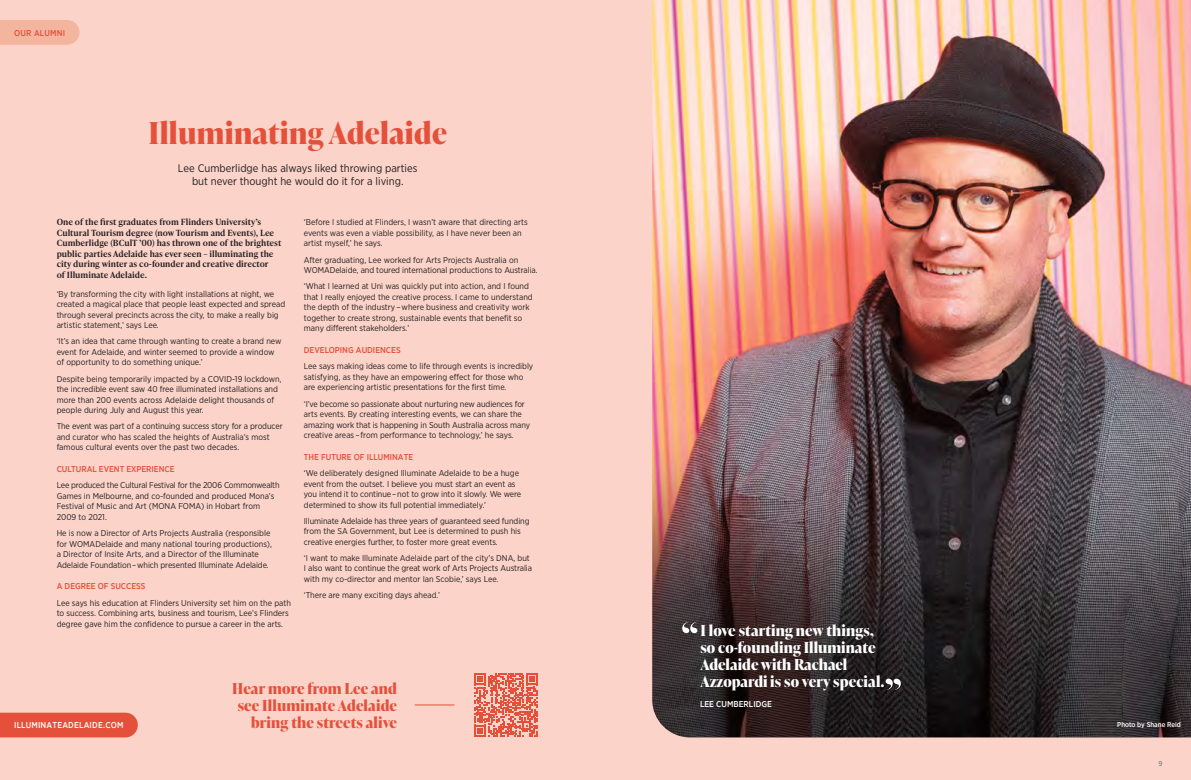
<style>
.page{position:relative;width:1191px;height:780px;background:#fbd3c9}
.page>*{position:absolute;margin:0;border:0;box-sizing:border-box;transform-origin:0 0}
.t1{font:700 30px "Ivy Presto Display";letter-spacing:.01em;color:#e5503b}
.t2{font:700 15px/17px "Ivy Presto Display";color:#fff}
.t3{font:700 15px/17px "Ivy Presto Display";letter-spacing:.01em;color:#e5503b;text-align:center}
.t4{font:11px/13px "Gotham Narrow";color:#231f20;text-align:center}
.t5{font:8.5px/10.5px "Gotham Narrow";color:#231f20}
.t6{font:600 8.5px/10.5px "Ivy Presto Text";color:#231f20}
.t7{font:500 8.5px "Gotham Narrow";color:#e5503b}
.t8{font:500 8.5px "Gotham Narrow";letter-spacing:.02em;color:#fff}
.t9{font:500 8.5px "Gotham Narrow";color:#fff}
.t10{font:500 8.5px "Gotham Narrow";letter-spacing:.02em;color:#e5503b}
.t11{font:500 7px "Gotham Narrow";color:#fff}
.t12{font:500 7px "Gotham Narrow";color:#84888a}
</style>
<div class="page">
<div style="left:0;top:712px;width:138px;height:25px;background:#e5503b"></div>
<img style="left:652px;top:0;width:539px;height:737px">
<svg style="left:682px;top:621px;width:15px;height:12px"></svg>
<svg style="left:885px;top:678px;width:15px;height:12px"></svg>
<svg style="left:474px;top:673px;width:64px;height:63px"></svg>
<hr style="left:415px;top:704px;width:39px;height:1px;background:#e5503b">
<div style="left:0;top:20px;width:79px;height:25px;background:#f4b59f"></div>
<p class="t10" style="left:14px;top:27px;width:52px">OUR ALUMNI</p>
<h1 class="t1" style="left:148px;top:111px;width:300px">Illuminating Adelaide</h1>
<p class="t4" style="left:178px;top:162px;width:241px">Lee Cumberlidge has always liked throwing parties but never thought he would do it for a living.</p>
<p class="t6" style="left:57px;top:216px;width:226px">One of the first graduates from Flinders University’s Cultural Tourism degree (now Tourism and Events), Lee Cumberlidge (BCulT ’00) has thrown one of the brightest public parties Adelaide has ever seen – illuminating the city during winter as co-founder and creative director<br>of Illuminate Adelaide.</p>
<p class="t5" style="left:57px;top:288px;width:230px">‘By transforming the city with light installations at night, we created a magical place that people least expected and spread through several precincts across the city, to make a really big artistic statement,’ says Lee.</p>
<p class="t5" style="left:57px;top:336px;width:226px">‘It’s an idea that came through wanting to create a brand new event for Adelaide, and winter seemed to provide a window of opportunity to do something unique.’</p>
<p class="t5" style="left:57px;top:373px;width:226px">Despite being temporarily impacted by a COVID-19 lockdown, the incredible event saw 40 free illuminated installations and more than 200 events across Adelaide delight thousands of people during July and August this year.</p>
<p class="t5" style="left:57px;top:421px;width:227px">The event was part of a continuing success story for a producer and curator who has scaled the heights of Australia’s most famous cultural events over the past two decades.</p>
<p class="t7" style="left:57px;top:464px;width:119px">CULTURAL EVENT EXPERIENCE</p>
<p class="t5" style="left:57px;top:480px;width:224px">Lee produced the Cultural Festival for the 2006 Commonwealth Games in Melbourne, and co-founded and produced Mona’s Festival of Music and Art (MONA FOMA) in Hobart from 2009 to 2021.</p>
<p class="t5" style="left:57px;top:527px;width:217px">He is now a Director of Arts Projects Australia (responsible for WOMADelaide and many national touring productions), a Director of Insite Arts, and a Director of the Illuminate Adelaide Foundation – which presented Illuminate Adelaide.</p>
<p class="t7" style="left:57px;top:581px;width:90px">A DEGREE OF SUCCESS</p>
<p class="t5" style="left:57px;top:597px;width:236px">Lee says his education at Flinders University set him on the path to success. Combining arts, business and tourism, Lee’s Flinders degree gave him the confidence to pursue a career in the arts.</p>
<p class="t5" style="left:304px;top:217px;width:225px">‘Before I studied at Flinders, I wasn’t aware that directing arts events was even a viable possibility, as I have never been an artist myself,’ he says.</p>
<p class="t5" style="left:304px;top:254px;width:235px">After graduating, Lee worked for Arts Projects Australia on<br>WOMADelaide, and toured international productions to Australia.</p>
<p class="t5" style="left:304px;top:281px;width:230px">‘What I learned at Uni was quickly put into action, and I found that I really enjoyed the creative process. I came to understand the depth of the industry – where business and creativity work together to create strong, sustainable events that benefit so many different stakeholders.’</p>
<p class="t7" style="left:304px;top:345px;width:98px">DEVELOPING AUDIENCES</p>
<p class="t5" style="left:304px;top:361px;width:231px">Lee says making ideas come to life through events is incredibly satisfying, as they have an empowering effect for those who are experiencing artistic presentations for the first time.</p>
<p class="t5" style="left:304px;top:398px;width:228px">‘I’ve become so passionate about nurturing new audiences for arts events. By creating interesting events, we can share the amazing work that is happening in South Australia across many creative areas – from performance to technology,’ he says.</p>
<p class="t7" style="left:304px;top:451px;width:111px">THE FUTURE OF ILLUMINATE</p>
<p class="t5" style="left:304px;top:467px;width:219px">‘We deliberately designed Illuminate Adelaide to be a huge event from the outset. I believe you must start an event as you intend it to continue – not to grow into it slowly. We were determined to show its full potential immediately.’</p>
<p class="t5" style="left:304px;top:515px;width:227px">Illuminate Adelaide has three years of guaranteed seed funding from the SA Government, but Lee is determined to push his creative energies further, to foster more great events.</p>
<p class="t5" style="left:304px;top:552px;width:230px">‘I want to make Illuminate Adelaide part of the city’s DNA, but<br>I also want to continue the great work of Arts Projects Australia with my co-director and mentor Ian Scobie,’ says Lee.</p>
<p class="t5" style="left:304px;top:589px;width:138px">‘There are many exciting days ahead.’</p>
<h2 class="t3" style="left:232px;top:679px;width:166px">Hear more from Lee and see Illuminate Adelaide</h2>
<p class="t8" style="left:14px;top:720px;width:111px">ILLUMINATEADELAIDE.COM</p>
<h2 class="t3" style="left:251px;top:713px;width:147px">bring the streets alive</h2>
<h2 class="t2" style="left:700px;top:621px;width:185px">I love starting new things, so co-founding Illuminate<br>Adelaide with Rachael<br>Azzopardi is so very special.</h2>
<p class="t9" style="left:700px;top:699px;width:73px">LEE CUMBERLIDGE</p>
<p class="t11" style="left:1117px;top:720px;width:65px">Photo by Shane Reid</p>
<p class="t12" style="left:1158px;top:759px;width:6px">9</p>
</div>
